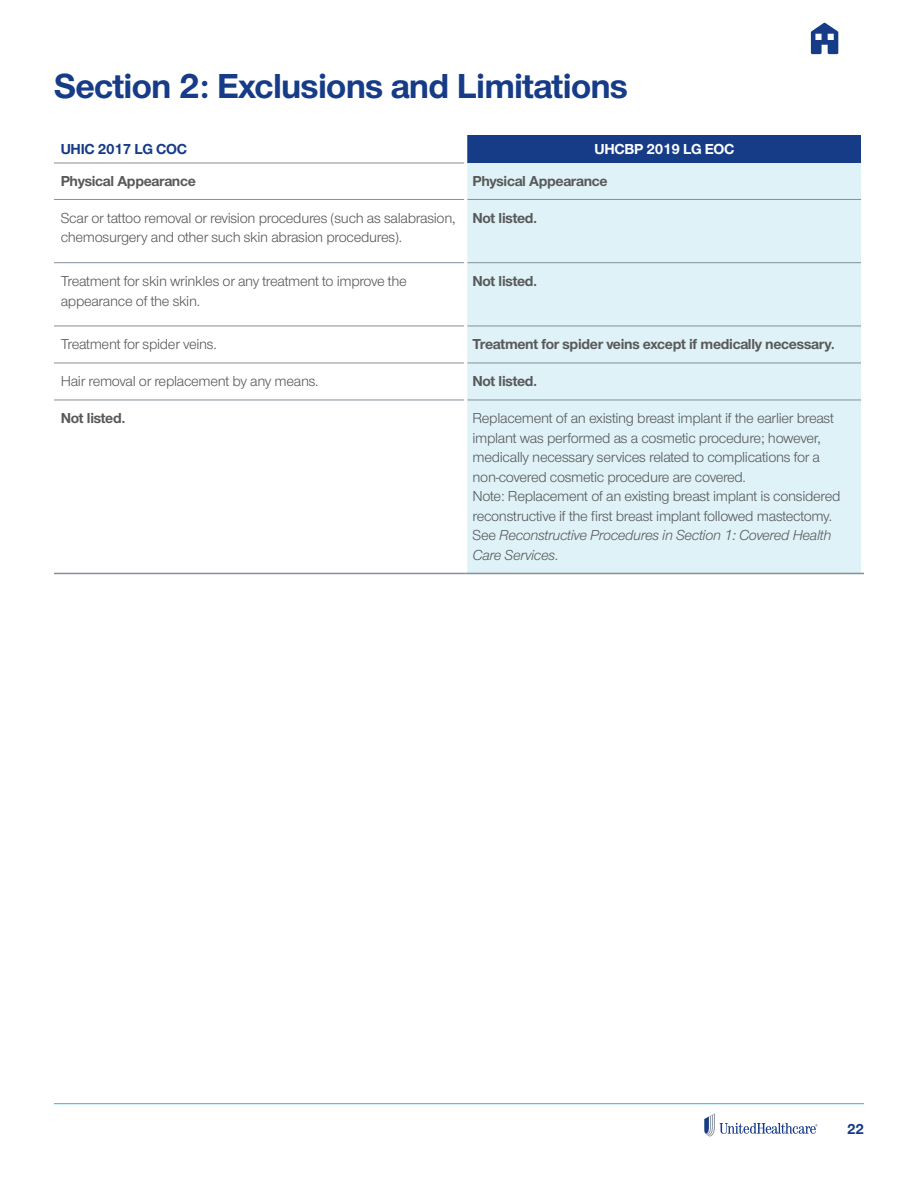
<style>
.page{position:relative;width:918px;height:1188px;background:#fff}
.page>*{position:absolute;margin:0;border:0;box-sizing:border-box;transform-origin:0 0}
.t1{font:700 36px "UHC Sans";letter-spacing:-.02em;color:#163b87}
.t2{font:15px/19.5px "UHC Sans";letter-spacing:-.02em;color:#58595b}
.t3{font:700 15px "UHC Sans";letter-spacing:-.02em;color:#58595b}
.t4{font:700 15px "UHC Sans";letter-spacing:-.02em;color:#163b87}
.t5{font:700 15px "UHC Sans";letter-spacing:-.02em;color:#fff}
.s1{font-style:italic}
</style>
<div class="page">
<hr style="left:54px;top:1103px;width:810px;height:1px;background:#13c0dc">
<svg style="left:704px;top:1113px;width:114px;height:23px"></svg>
<svg style="left:811px;top:23px;width:27px;height:31px"></svg>
<div style="left:466px;top:135px;width:396px;height:28px;background:#163b87"></div>
<div style="left:467px;top:163px;width:394px;height:410px;background:#dff2f7"></div>
<hr style="left:464px;top:135px;width:3px;height:28px;background:#fff">
<hr style="left:861px;top:135px;width:3px;height:28px;background:#fff">
<hr style="left:54px;top:163px;width:410px;height:1px;background:#848f99">
<hr style="left:54px;top:199px;width:410px;height:1px;background:#848f99">
<hr style="left:467px;top:199px;width:394px;height:1px;background:#848f99">
<hr style="left:54px;top:262px;width:410px;height:1px;background:#848f99">
<hr style="left:467px;top:262px;width:394px;height:1px;background:#848f99">
<hr style="left:54px;top:326px;width:410px;height:1px;background:#848f99">
<hr style="left:467px;top:326px;width:394px;height:1px;background:#848f99">
<hr style="left:54px;top:363px;width:410px;height:1px;background:#848f99">
<hr style="left:467px;top:363px;width:394px;height:1px;background:#848f99">
<hr style="left:54px;top:400px;width:410px;height:1px;background:#848f99">
<hr style="left:467px;top:400px;width:394px;height:1px;background:#848f99">
<hr style="left:54px;top:573px;width:412px;height:1px;background:#848f99">
<hr style="left:466px;top:573px;width:398px;height:1px;background:#848f99">
<h1 class="t1" style="left:54px;top:62px;width:575px">Section 2: Exclusions and Limitations</h1>
<p class="t4" style="left:61px;top:139px;width:128px">UHIC 2017 LG COC</p>
<p class="t5" style="left:595px;top:139px;width:141px">UHCBP 2019 LG EOC</p>
<p class="t3" style="left:61px;top:171px;width:137px">Physical Appearance</p>
<p class="t3" style="left:472px;top:171px;width:137px">Physical Appearance</p>
<p class="t2" style="left:61px;top:208px;width:396px">Scar or tattoo removal or revision procedures (such as salabrasion, chemosurgery and other such skin abrasion procedures).</p>
<p class="t3" style="left:472px;top:208px;width:66px">Not listed.</p>
<p class="t2" style="left:61px;top:271px;width:348px">Treatment for skin wrinkles or any treatment to improve the appearance of the skin.</p>
<p class="t3" style="left:472px;top:271px;width:66px">Not listed.</p>
<p class="t2" style="left:61px;top:334px;width:158px">Treatment for spider veins.</p>
<p class="t3" style="left:472px;top:334px;width:364px">Treatment for spider veins except if medically necessary.</p>
<p class="t2" style="left:61px;top:371px;width:259px">Hair removal or replacement by any means.</p>
<p class="t3" style="left:472px;top:371px;width:66px">Not listed.</p>
<p class="t3" style="left:61px;top:408px;width:66px">Not listed.</p>
<p class="t2" style="left:472px;top:408px;width:370px">Replacement of an existing breast implant if the earlier breast implant was performed as a cosmetic procedure; however, medically necessary services related to complications for a non-covered cosmetic procedure are covered.<br>Note: Replacement of an existing breast implant is considered reconstructive if the first breast implant followed mastectomy.<br>See <span class="s1">Reconstructive Procedures in Section 1: Covered Health Care Services</span>.</p>
<p class="t4" style="left:847px;top:1119px;width:18px">22</p>
</div>
